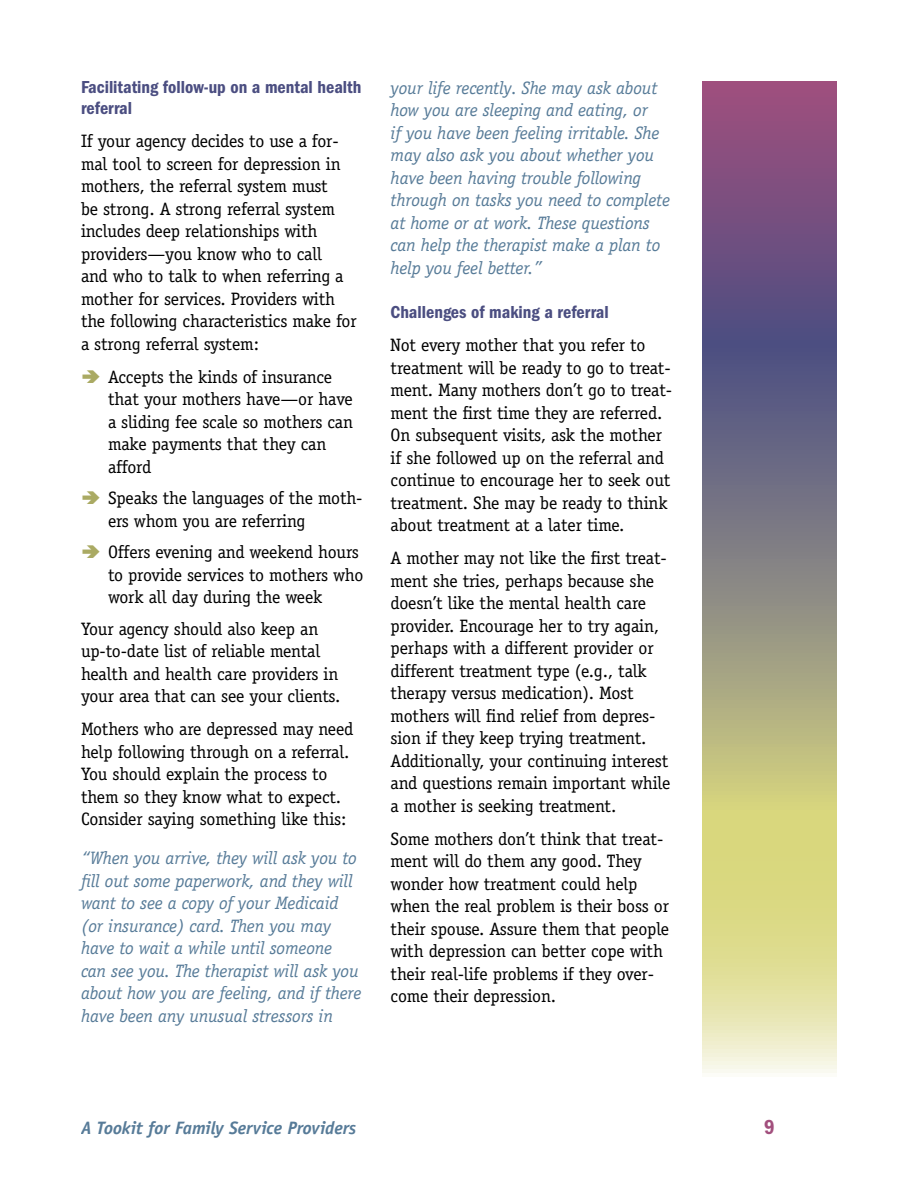
<style>
.page{position:relative;width:918px;height:1188px;background:#fff}
.page>*{position:absolute;margin:0;border:0;box-sizing:border-box;transform-origin:0 0}
.t1{font:21px "ITC Franklin Gothic Std Dm Cd";color:#a24f7d}
.t2{font:18px/22.5px "Officina Serif Std";letter-spacing:-.01em;color:#000}
.t3{font:italic 18px/22.5px "Officina Serif Std";letter-spacing:-.01em;color:#577b98}
.t4{font:18px/21px "ITC Franklin Gothic Std Dm Cd";color:#4b4e81}
.t5{font:italic 700 18px "Officina Sans Std";letter-spacing:-.01em;color:#577b98}
</style>
<div class="page">
<svg style="left:702px;top:81px;width:135px;height:992px;background:#9c9188"></svg>
<p class="t4" style="left:81px;top:77px;width:282px">Facilitating follow-up on a mental health referral</p>
<p class="t2" style="left:81px;top:130px;width:277px">If your agency decides to use a for&shy;mal tool to screen for depression in mothers, the referral system must<br>be strong. A strong referral system includes deep relationships with providers—you know who to call<br>and who to talk to when referring a mother for services. Providers with the following characteristics make for a strong referral system:</p>
<p class="t2" style="left:108px;top:366px;width:247px">Accepts the kinds of insurance that your mothers have—or have a sliding fee scale so mothers can make payments that they can afford</p>
<p class="t2" style="left:108px;top:487px;width:255px">Speaks the languages of the moth&shy;ers whom you are referring</p>
<p class="t2" style="left:108px;top:541px;width:257px">Offers evening and weekend hours to provide services to mothers who work all day during the week</p>
<p class="t2" style="left:81px;top:618px;width:261px">Your agency should also keep an up-to-date list of reliable mental health and health care providers in your area that can see your clients.</p>
<p class="t2" style="left:81px;top:718px;width:274px">Mothers who are depressed may need help following through on a referral.<br>You should explain the process to them so they know what to expect.<br>Consider saying something like this:</p>
<p class="t3" style="left:81px;top:847px;width:282px">“When you arrive, they will ask you to fill out some paperwork, and they will want to see a copy of your Medicaid (or insurance) card. Then you may have to wait a while until someone can see you. The therapist will ask you about how you are feeling, and if there have been any unusual stressors in</p>
<p class="t3" style="left:391px;top:77px;width:281px">your life recently. She may ask about how you are sleeping and eating, or<br>if you have been feeling irritable. She may also ask you about whether you have been having trouble following through on tasks you need to complete at home or at work. These questions can help the therapist make a plan to help you feel better.”</p>
<p class="t4" style="left:391px;top:302px;width:220px">challenges of making a referral</p>
<p class="t2" style="left:391px;top:334px;width:282px">Not every mother that you refer to treatment will be ready to go to treat&shy;ment. Many mothers don’t go to treat&shy;ment the first time they are referred.<br>On subsequent visits, ask the mother if she followed up on the referral and continue to encourage her to seek out treatment. She may be ready to think about treatment at a later time.</p>
<p class="t2" style="left:391px;top:547px;width:281px">A mother may not like the first treat&shy;ment she tries, perhaps because she doesn’t like the mental health care provider. Encourage her to try again, perhaps with a different provider or different treatment type (e.g., talk therapy versus medication). Most mothers will find relief from depres&shy;sion if they keep trying treatment.<br>Additionally, your continuing interest and questions remain important while a mother is seeking treatment.</p>
<p class="t2" style="left:391px;top:827px;width:280px">Some mothers don’t think that treat&shy;ment will do them any good. They wonder how treatment could help when the real problem is their boss or their spouse. Assure them that people with depression can better cope with their real-life problems if they over&shy;come their depression.</p>
<p class="t5" style="left:81px;top:1117px;width:277px">A Tookit for Family Service Providers</p>
<p class="t1" style="left:764px;top:1115px;width:12px">9</p>
</div>
